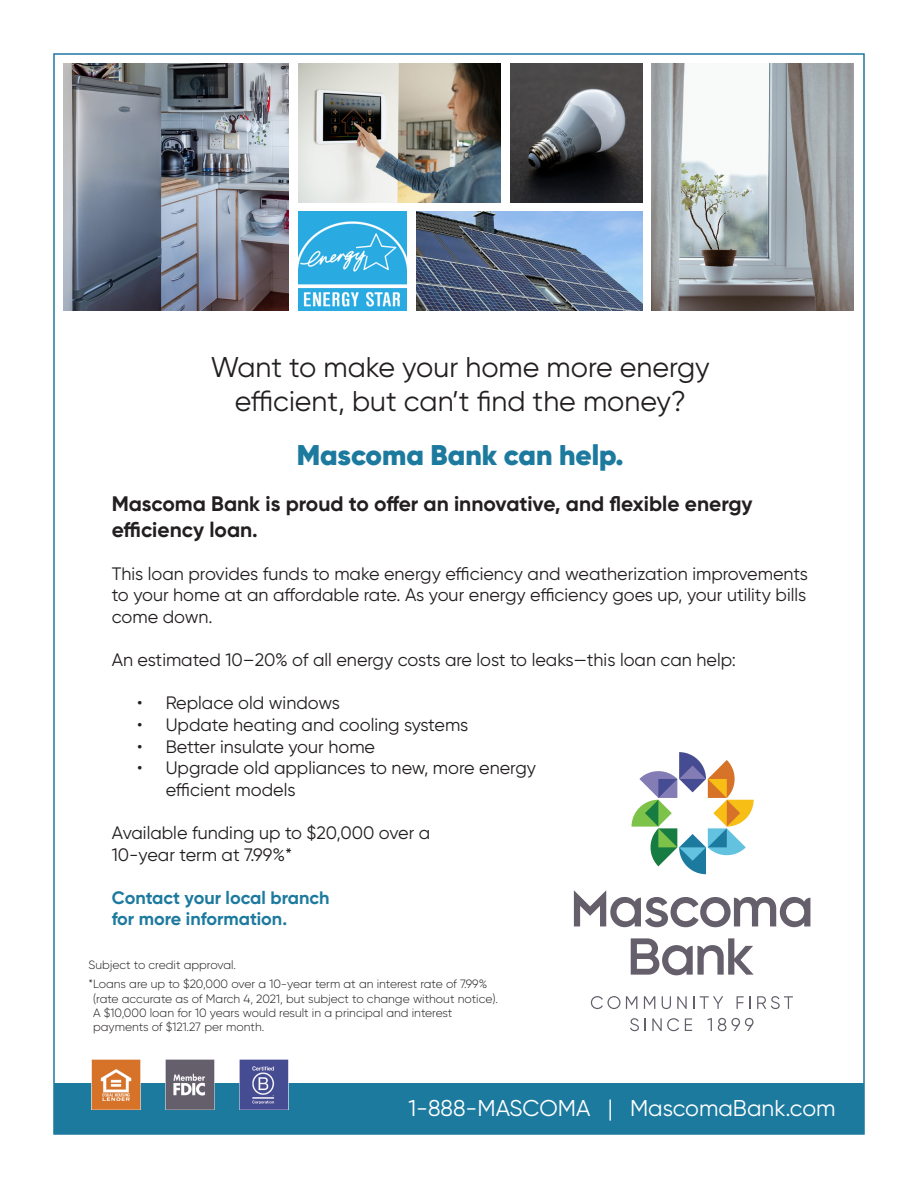
<style>
.page{position:relative;width:918px;height:1188px;background:#fff}
.page>*{position:absolute;margin:0;border:0;box-sizing:border-box;transform-origin:0 0}
.t1{font:28.5px/34.2px "Gilroy";color:#231f20;text-align:center}
.t2{font:900 28.5px "Gilroy";color:#1d7a9f}
.t3{font:22.8px "Gilroy";color:#fff}
.t4{font:700 21px/25.2px "Gilroy";color:#231f20}
.t5{font:18px/21.6px "Gilroy";color:#231f20}
.t6{font:700 18px/21.6px "Gilroy";color:#1d7a9f}
.t7{font:300 12px/14.4px "Gilroy";color:#231f20}
</style>
<div class="page">
<svg style="left:574px;top:890px;width:236px;height:37px"></svg>
<svg style="left:632px;top:752px;width:122px;height:122px"></svg>
<svg style="left:591px;top:996px;width:29px;height:13px"></svg>
<svg style="left:626px;top:996px;width:11px;height:13px"></svg>
<svg style="left:644px;top:996px;width:11px;height:13px"></svg>
<svg style="left:662px;top:996px;width:9px;height:13px"></svg>
<svg style="left:677px;top:996px;width:10px;height:13px"></svg>
<svg style="left:693px;top:996px;width:1px;height:13px"></svg>
<svg style="left:700px;top:996px;width:23px;height:13px"></svg>
<svg style="left:737px;top:996px;width:14px;height:13px"></svg>
<svg style="left:757px;top:996px;width:36px;height:13px"></svg>
<svg style="left:630px;top:1018px;width:9px;height:13px"></svg>
<svg style="left:645px;top:1018px;width:1px;height:13px"></svg>
<svg style="left:652px;top:1018px;width:27px;height:13px"></svg>
<svg style="left:685px;top:1018px;width:7px;height:13px"></svg>
<svg style="left:707px;top:1018px;width:5px;height:13px"></svg>
<svg style="left:718px;top:1018px;width:36px;height:13px"></svg>
<svg style="left:631px;top:938px;width:123px;height:37px"></svg>
<div style="left:54px;top:1083px;width:810px;height:51px;background:#1d7a9f"></div>
<img style="left:91px;top:1060px;width:198px;height:49px">
<img style="left:63px;top:63px;width:226px;height:247px">
<img style="left:652px;top:63px;width:202px;height:247px">
<img style="left:416px;top:211px;width:226px;height:99px">
<img style="left:298px;top:63px;width:202px;height:139px">
<img style="left:298px;top:211px;width:109px;height:99px">
<img style="left:510px;top:63px;width:132px;height:139px">
<p class="t1" style="left:211px;top:349px;width:501px">Want to make your home more energy efficient, but can’t find the money?</p>
<p class="t2" style="left:297px;top:437px;width:329px">Mascoma Bank can help.</p>
<p class="t4" style="left:112px;top:491px;width:642px">Mascoma Bank is proud to offer an innovative, and flexible energy efficiency loan.</p>
<p class="t5" style="left:112px;top:563px;width:698px;text-align:justify">This loan provides funds to make energy efficiency and weatherization improvements to your home at an affordable rate. As your energy efficiency goes up, your utility bills come down.</p>
<p class="t5" style="left:112px;top:649px;width:626px">An estimated 10–20% of all energy costs are lost to leaks—this loan can help:</p>
<p class="t5" style="left:137px;top:692px;width:204px">• Replace old windows</p>
<p class="t5" style="left:137px;top:714px;width:333px">• Update heating and cooling systems</p>
<p class="t5" style="left:137px;top:735px;width:239px">• Better insulate your home</p>
<p class="t5" style="left:166px;top:757px;width:372px;text-indent:-28px">• Upgrade old appliances to new, more energy efficient models</p>
<p class="t5" style="left:112px;top:822px;width:320px">Available funding up to $20,000 over a<br>10-year term at 7.99%*</p>
<p class="t6" style="left:112px;top:887px;width:219px">Contact your local branch for more information.</p>
<p class="t7" style="left:88px;top:958px;width:149px">Subject to credit approval.</p>
<p class="t7" style="left:93px;top:977px;width:407px;text-indent:-5px">*Loans are up to $20,000 over a 10-year term at an interest rate of 7.99% (rate accurate as of March 4, 2021, but subject to change without notice).<br>A $10,000 loan for 10 years would result in a principal and interest payments of $121.27 per month.</p>
<p class="t3" style="left:408px;top:1094px;width:429px">1-888-MASCOMA | MascomaBank.com</p>
</div>
